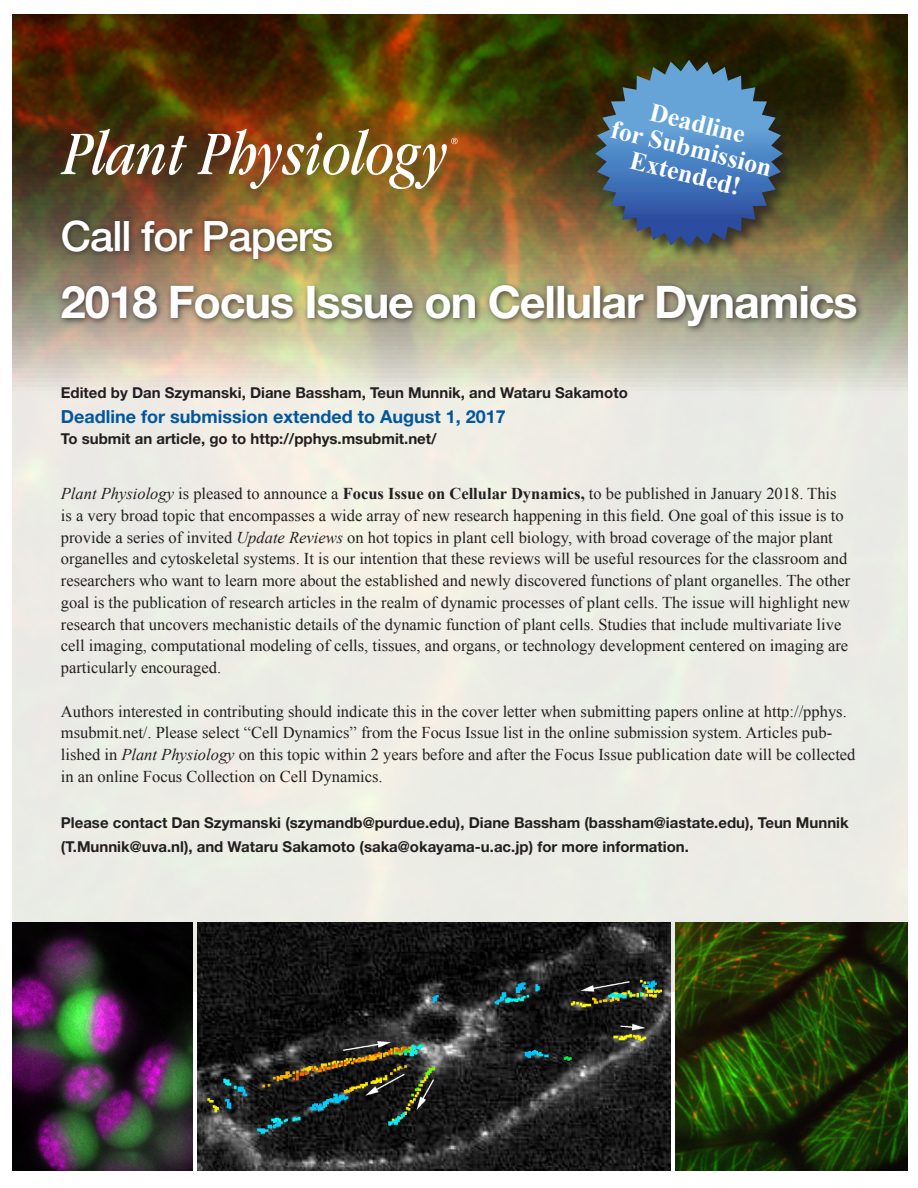
<style>
.page{position:relative;width:918px;height:1188px;background:#fff}
.page>*{position:absolute;margin:0;border:0;box-sizing:border-box;transform-origin:0 0}
.article_heading{font:700 45px "Helvetica Neue";letter-spacing:-.025em;color:#fff}
.article_heading-2{font:500 42px "Helvetica Neue";letter-spacing:-.025em;color:#fff}
.focus_body_text{font:700 25.8px/25.8px "Times New Roman";color:#fff;text-align:center}
.Submission_date{font:700 18px "Helvetica Neue";color:#01579d}
.focus_body_text-2{font:16.5px/21.8px "Times New Roman";color:#231f20}
.Editors_emails{font:700 15px/24px "Helvetica Neue";color:#231f20}
.Submission_date-2{font:700 15px "Helvetica Neue";color:#231f20}
.s1{font-style:italic}
.s2{font-weight:700}
</style>
<div class="page">
<img style="left:13px;top:14px;width:894px;height:977px">
<div style="left:57px;top:215px;width:808px;height:119px;background:#231f20;opacity:.75"></div>
<div style="left:595px;top:60px;width:202px;height:202px;background:#231f20;opacity:.75"></div>
<svg style="left:595px;top:60px;width:188px;height:187px;background:#4b6f90"></svg>
<svg style="left:61px;top:129px;width:126px;height:46px"></svg>
<img style="left:197px;top:129px;width:261px;height:60px">
<img style="left:675px;top:923px;width:232px;height:247px">
<img style="left:197px;top:923px;width:473px;height:247px">
<img style="left:13px;top:923px;width:180px;height:247px">
<p class="focus_body_text" style="left:621px;top:90px;width:166px;rotate:14deg">Deadline<br>for Submission<br>Extended!</p>
<p class="article_heading-2" style="left:61px;top:211px;width:274px">Call for Papers</p>
<p class="article_heading" style="left:61px;top:274px;width:798px">2018 Focus Issue on Cellular Dynamics</p>
<p class="Submission_date-2" style="left:61px;top:384px;width:568px">Edited by Dan Szymanski, Diane Bassham, Teun Munnik, and Wataru Sakamoto</p>
<p class="Submission_date" style="left:61px;top:405px;width:446px">Deadline for submission extended to August 1, 2017</p>
<p class="Submission_date-2" style="left:61px;top:429px;width:377px">To submit an article, go to http://pphys.msubmit.net/</p>
<p class="focus_body_text-2" style="left:61px;top:483px;width:791px"><span class="s1">Plant Physiology</span> is pleased to announce a <span class="s2">Focus Issue on Cellular Dynamics,</span> to be published in January 2018. This is a very broad topic that encompasses a wide array of new research happening in this field. One goal of this issue is to provide a series of invited <span class="s1">Update Reviews</span> on hot topics in plant cell biology, with broad coverage of the major plant organelles and cytoskeletal systems. It is our intention that these reviews will be useful resources for the classroom and researchers who want to learn more about the established and newly discovered functions of plant organelles. The other goal is the publication of research articles in the realm of dynamic processes of plant cells. The issue will highlight new research that uncovers mechanistic details of the dynamic function of plant cells. Studies that include multivariate live cell imaging, computational modeling of cells, tissues, and organs, or technology development centered on imaging are particularly encouraged.</p>
<p class="focus_body_text-2" style="left:61px;top:700px;width:796px">Authors interested in contributing should indicate this in the cover letter when submitting papers online at http://pphys. msubmit.net/. Please select “Cell Dynamics” from the Focus Issue list in the online submission system. Articles pub&shy;lished in <span class="s1">Plant Physiology</span> on this topic within 2 years before and after the Focus Issue publication date will be collected in an online Focus Collection on Cell Dynamics.</p>
<p class="Editors_emails" style="left:61px;top:810px;width:789px">Please contact Dan Szymanski (szymandb@purdue.edu), Diane Bassham (bassham@iastate.edu), Teun Munnik (T.Munnik@uva.nl), and Wataru Sakamoto (saka@okayama-u.ac.jp) for more information.</p>
</div>
